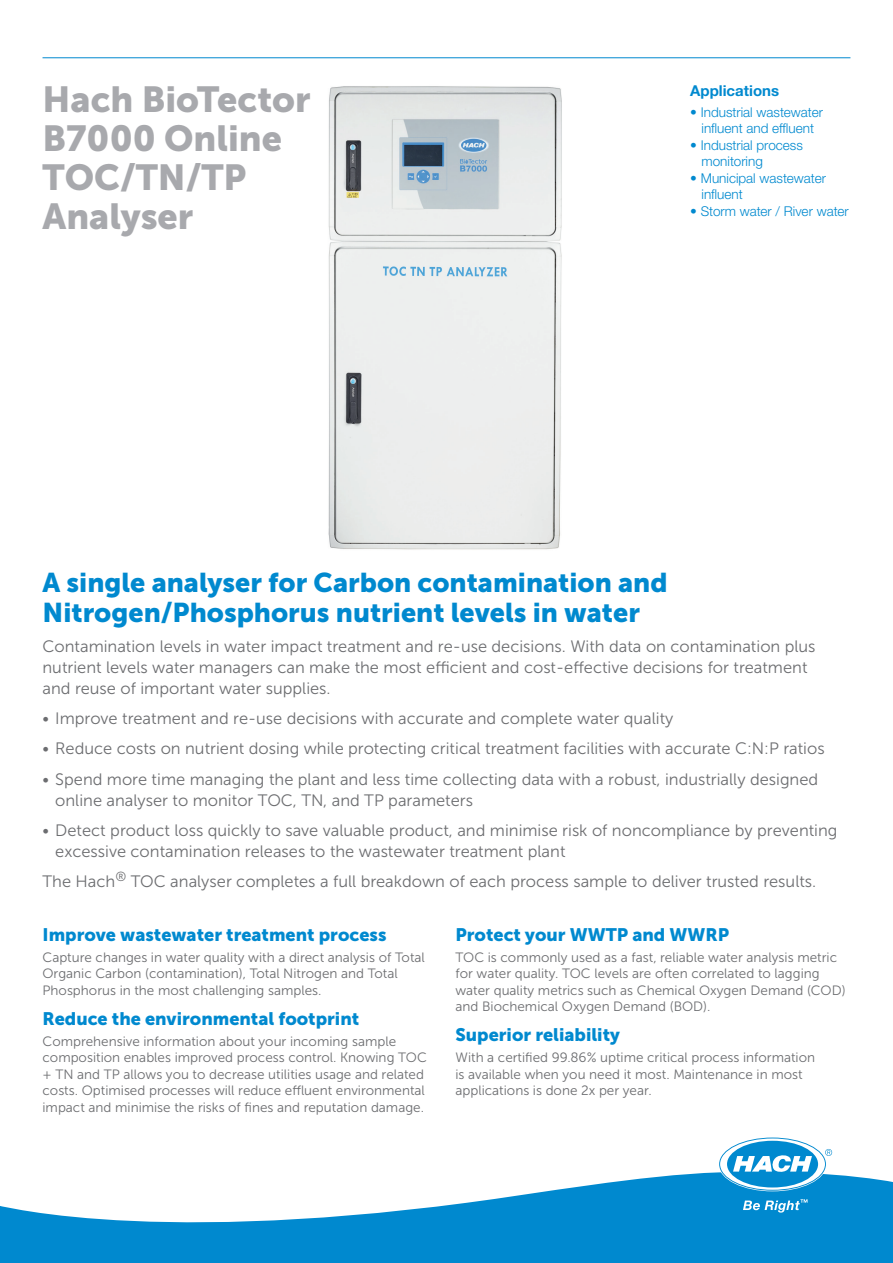
<style>
.page{position:relative;width:893px;height:1263px;background:#fff}
.page>*{position:absolute;margin:0;border:0;box-sizing:border-box;transform-origin:0 0}
.Head_1{font:36px/39px "Museo Sans 900";color:#a8a9ad}
.Head_2_USP{font:27px/30px "Museo Sans 900";color:#0089cf}
.Head_2{font:18px "Museo Sans 900";color:#0089cf}
.Text_1_USP{font:16.5px/21px "Museo Sans 300";color:#6c6d70}
.Head_3{font:700 15px "Helvetica Neue LTW1 G";color:#0089cf}
.Text_1_Gray{font:13.5px/16.5px "Museo Sans 300";color:#6c6d70}
.Text_1_Color{font:300 13.5px/16.5px "Helvetica Neue LTW1 G";color:#0089cf}
</style>
<div class="page">
<hr style="left:43px;top:57px;width:807px;height:1px;background:#0089cf">
<svg style="left:0;top:1172px;width:893px;height:91px;fill:#0089cf"></svg>
<svg style="left:720px;top:1138px;width:112px;height:52px"></svg>
<svg style="left:743px;top:1199px;width:64px;height:13px"></svg>
<img style="left:328px;top:86px;width:234px;height:464px">
<p class="Head_1" style="left:43px;top:80px;width:270px">Hach BioTector<br>B7000 Online<br>TOC/TN/TP<br>Analyser</p>
<p class="Head_3" style="left:690px;top:81px;width:90px">Applications</p>
<p class="Text_1_Color" style="left:690px;top:104px;width:134px;text-align:center">• Industrial wastewater influent and effluent</p>
<p class="Text_1_Color" style="left:701px;top:137px;width:103px;text-indent:-11px">• Industrial process monitoring</p>
<p class="Text_1_Color" style="left:701px;top:170px;width:126px;text-indent:-11px">• Municipal wastewater influent</p>
<p class="Text_1_Color" style="left:690px;top:203px;width:160px">• Storm water / River water</p>
<p class="Head_2_USP" style="left:43px;top:568px;width:627px">A single analyser for Carbon contamination and<br>Nitrogen/Phosphorus nutrient levels in water</p>
<p class="Text_1_USP" style="left:43px;top:636px;width:775px">Contamination levels in water impact treatment and re-use decisions. With data on contamination plus nutrient levels water managers can make the most efficient and cost-effective decisions for treatment and reuse of important water supplies.</p>
<p class="Text_1_USP" style="left:43px;top:708px;width:632px">• Improve treatment and re-use decisions with accurate and complete water quality</p>
<p class="Text_1_USP" style="left:43px;top:738px;width:784px">• Reduce costs on nutrient dosing while protecting critical treatment facilities with accurate C:N:P ratios</p>
<p class="Text_1_USP" style="left:55px;top:768px;width:764px;text-indent:-13px">• Spend more time managing the plant and less time collecting data with a robust, industrially designed online analyser to monitor TOC, TN, and TP parameters</p>
<p class="Text_1_USP" style="left:55px;top:819px;width:784px;text-indent:-13px">• Detect product loss quickly to save valuable product, and minimise risk of noncompliance by preventing excessive contamination releases to the wastewater treatment plant</p>
<p class="Text_1_USP" style="left:43px;top:871px;width:775px">The Hach<sup>®</sup> TOC analyser completes a full breakdown of each process sample to deliver trusted results.</p>
<p class="Head_2" style="left:43px;top:924px;width:345px">Improve wastewater treatment process</p>
<p class="Text_1_Gray" style="left:43px;top:949px;width:384px">Capture changes in water quality with a direct analysis of Total<br>Organic Carbon (contamination), Total Nitrogen and Total<br>Phosphorus in the most challenging samples.</p>
<p class="Head_2" style="left:43px;top:1008px;width:318px">Reduce the environmental footprint</p>
<p class="Text_1_Gray" style="left:43px;top:1033px;width:386px">Comprehensive information about your incoming sample composition enables improved process control. Knowing TOC + TN and TP allows you to decrease utilities usage and related costs. Optimised processes will reduce effluent environmental impact and minimise the risks of fines and reputation damage.</p>
<p class="Head_2" style="left:455px;top:924px;width:275px">Protect your WWTP and WWRP</p>
<p class="Text_1_Gray" style="left:455px;top:949px;width:392px">TOC is commonly used as a fast, reliable water analysis metric for water quality. TOC levels are often correlated to lagging water quality metrics such as Chemical Oxygen Demand (COD) and Biochemical Oxygen Demand (BOD).</p>
<p class="Head_2" style="left:455px;top:1025px;width:166px">Superior reliability</p>
<p class="Text_1_Gray" style="left:455px;top:1049px;width:361px">With a certified 99.86% uptime critical process information is available when you need it most. Maintenance in most applications is done 2x per year.</p>
</div>
